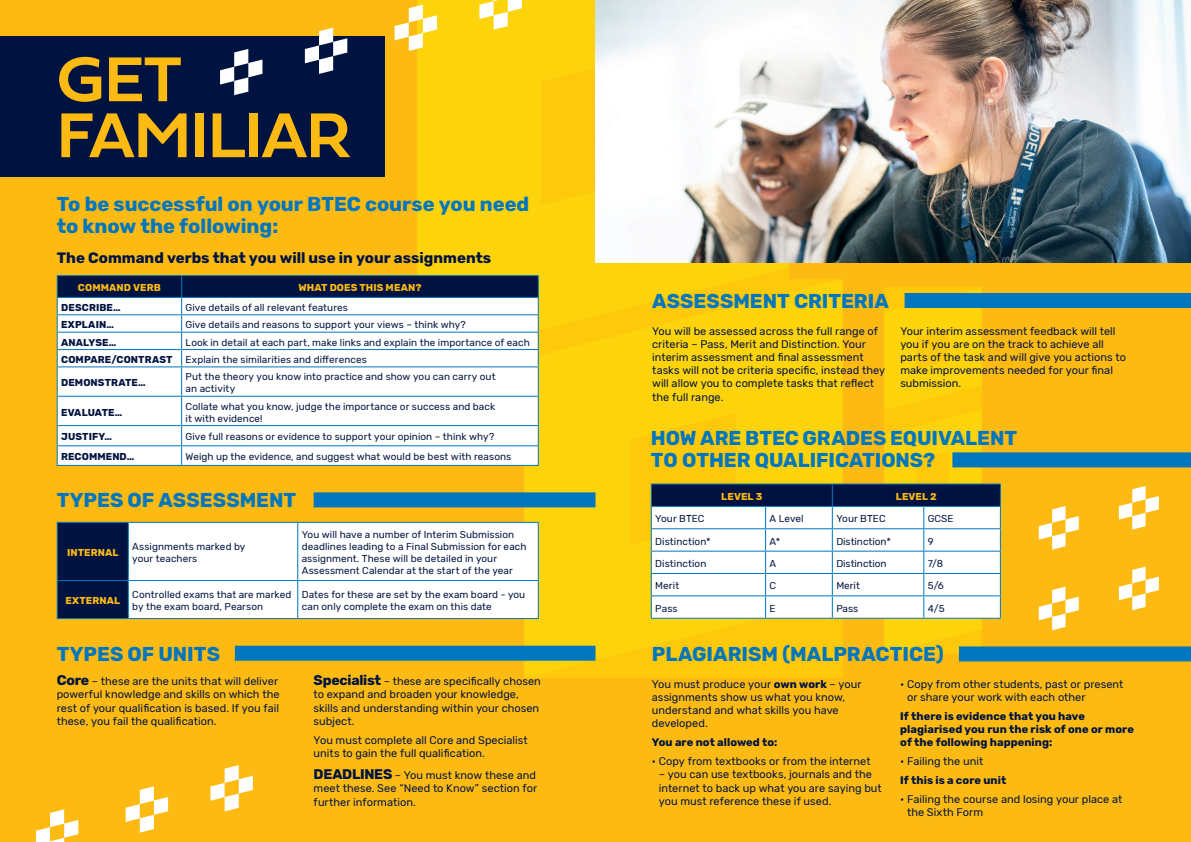
<style>
.page{position:relative;width:1191px;height:842px;background:#fcba13}
.page>*{position:absolute;margin:0;border:0;box-sizing:border-box;transform-origin:0 0}
.t1{font:700 66px/56px "Fieldwork Hum Demi";letter-spacing:-.015em;color:#fcba13}
.t2{font:700 20px/22px "Rubik";color:#0076be}
.t3{font:700 15px "Rubik";color:#001340}
.t4{font:11px/13.2px "Rubik";color:#001340}
.t5{font:700 11px/13.2px "Rubik";letter-spacing:.005em;color:#001340}
.t6{font:10px/12px "Rubik";letter-spacing:.005em;color:#001340}
.t7{font:700 10px "Rubik";letter-spacing:.01em;color:#001340}
.t8{font:700 10px "Rubik";letter-spacing:.01em;color:#fcba13}
.s1{font-weight:700;font-size:14px}
.s2{font-weight:700}
</style>
<div class="page">
<svg style="left:417px;top:0;width:372px;height:279px;background:#fcd10b"></svg>
<svg style="left:524px;top:279px;width:318px;height:399px;fill:#fdd30b"></svg>
<div style="left:0;top:36px;width:385px;height:141px;background:#001340"></div>
<div style="left:235px;top:646px;width:360px;height:15px;background:#0076be"></div>
<div style="left:314px;top:492px;width:281px;height:15px;background:#0076be"></div>
<div style="left:904px;top:293px;width:287px;height:15px;background:#0076be"></div>
<div style="left:952px;top:452px;width:239px;height:15px;background:#0076be"></div>
<div style="left:959px;top:646px;width:232px;height:15px;background:#0076be"></div>
<hr style="left:57px;top:275px;width:125px;height:1px;background:#0076be">
<hr style="left:182px;top:275px;width:357px;height:1px;background:#0076be">
<svg style="left:57px;top:276px;width:482px;height:189px;background:#d6dee6"></svg>
<hr style="left:57px;top:465px;width:125px;height:1px;background:#0076be">
<hr style="left:182px;top:465px;width:357px;height:1px;background:#0076be">
<svg style="left:58px;top:523px;width:480px;height:95px;background:#d9dce2"></svg>
<hr style="left:57px;top:522px;width:71px;height:1px;background:#0076be">
<hr style="left:57px;top:523px;width:1px;height:57px;background:#0076be">
<hr style="left:128px;top:522px;width:170px;height:1px;background:#0076be">
<hr style="left:128px;top:523px;width:1px;height:57px;background:#0076be">
<hr style="left:298px;top:522px;width:241px;height:1px;background:#0076be">
<hr style="left:297px;top:523px;width:1px;height:57px;background:#0076be">
<hr style="left:538px;top:523px;width:1px;height:57px;background:#0076be">
<hr style="left:57px;top:580px;width:71px;height:1px;background:#0076be">
<hr style="left:57px;top:581px;width:1px;height:37px;background:#0076be">
<hr style="left:128px;top:580px;width:170px;height:1px;background:#0076be">
<hr style="left:128px;top:581px;width:1px;height:37px;background:#0076be">
<hr style="left:298px;top:580px;width:241px;height:1px;background:#0076be">
<hr style="left:297px;top:581px;width:1px;height:37px;background:#0076be">
<hr style="left:538px;top:581px;width:1px;height:37px;background:#0076be">
<hr style="left:57px;top:618px;width:71px;height:1px;background:#0076be">
<hr style="left:128px;top:618px;width:170px;height:1px;background:#0076be">
<hr style="left:298px;top:618px;width:241px;height:1px;background:#0076be">
<svg style="left:651px;top:288px;width:349px;height:365px"></svg>
<hr style="left:651px;top:618px;width:114px;height:1px;background:#0076be">
<hr style="left:765px;top:618px;width:67px;height:1px;background:#0076be">
<hr style="left:832px;top:618px;width:91px;height:1px;background:#0076be">
<hr style="left:923px;top:618px;width:77px;height:1px;background:#0076be">
<svg style="left:126px;top:786px;width:42px;height:47px"></svg>
<svg style="left:210px;top:765px;width:43px;height:46px"></svg>
<svg style="left:36px;top:809px;width:42px;height:33px"></svg>
<svg style="left:394px;top:5px;width:43px;height:46px"></svg>
<svg style="left:479px;top:0;width:43px;height:30px"></svg>
<svg style="left:220px;top:49px;width:42px;height:46px"></svg>
<svg style="left:305px;top:28px;width:42px;height:46px"></svg>
<img style="left:595px;top:0;width:596px;height:262px">
<svg style="left:1038px;top:506px;width:40px;height:44px"></svg>
<svg style="left:1118px;top:486px;width:40px;height:44px"></svg>
<svg style="left:1038px;top:587px;width:40px;height:43px"></svg>
<svg style="left:1118px;top:567px;width:40px;height:43px"></svg>
<h1 class="t1" style="left:57px;top:49px;width:296px">GET<br>FAMILIAR</h1>
<h2 class="t2" style="left:57px;top:193px;width:474px">To be successful on your BTEC course you need to know the following:</h2>
<h3 class="t3" style="left:57px;top:249px;width:436px">The Command verbs that you will use in your assignments</h3>
<p class="t8" style="left:78px;top:282px;width:84px">COMMAND VERB</p>
<p class="t8" style="left:298px;top:282px;width:124px">WHAT DOES THIS MEAN?</p>
<p class="t7" style="left:61px;top:301px;width:61px">DESCRIBE…</p>
<p class="t6" style="left:186px;top:302px;width:164px">Give details of all relevant features</p>
<p class="t7" style="left:61px;top:319px;width:54px">EXPLAIN…</p>
<p class="t6" style="left:186px;top:319px;width:282px">Give details and reasons to support your views – think why?</p>
<p class="t7" style="left:61px;top:336px;width:57px">ANALYSE…</p>
<p class="t6" style="left:186px;top:336px;width:346px">Look in detail at each part, make links and explain the importance of each</p>
<p class="t7" style="left:61px;top:354px;width:113px">COMPARE/CONTRAST</p>
<p class="t6" style="left:186px;top:354px;width:183px">Explain the similarities and differences</p>
<p class="t7" style="left:61px;top:377px;width:86px">DEMONSTRATE…</p>
<p class="t6" style="left:186px;top:371px;width:311px">Put the theory you know into practice and show you can carry out an activity</p>
<p class="t7" style="left:61px;top:406px;width:63px">EVALUATE…</p>
<p class="t6" style="left:186px;top:400px;width:311px">Collate what you know, judge the importance or success and back it with evidence!</p>
<p class="t7" style="left:61px;top:431px;width:52px">JUSTIFY…</p>
<p class="t6" style="left:186px;top:431px;width:310px">Give full reasons or evidence to support your opinion – think why?</p>
<p class="t7" style="left:61px;top:451px;width:75px">RECOMMEND…</p>
<p class="t6" style="left:186px;top:451px;width:327px">Weigh up the evidence, and suggest what would be best with reasons</p>
<h2 class="t2" style="left:57px;top:490px;width:241px">TYPES OF ASSESSMENT</h2>
<p class="t8" style="left:67px;top:547px;width:53px">INTERNAL</p>
<p class="t6" style="left:132px;top:541px;width:115px">Assignments marked by your teachers</p>
<p class="t6" style="left:302px;top:529px;width:226px">You will have a number of Interim Submission deadlines leading to a Final Submission for each assignment. These will be detailed in your Assessment Calendar at the start of the year</p>
<p class="t8" style="left:65px;top:595px;width:56px">EXTERNAL</p>
<p class="t6" style="left:132px;top:589px;width:161px">Controlled exams that are marked by the exam board, Pearson</p>
<p class="t6" style="left:302px;top:589px;width:225px">Dates for these are set by the exam board - you can only complete the exam on this date</p>
<h2 class="t2" style="left:57px;top:643px;width:165px">TYPES OF UNITS</h2>
<p class="t4" style="left:57px;top:675px;width:224px"><span class="s1">Core</span> – these are the units that will deliver powerful knowledge and skills on which the rest of your qualification is based. If you fail these, you fail the qualification.</p>
<p class="t4" style="left:314px;top:675px;width:229px"><span class="s1">Specialist</span> – these are specifically chosen to expand and broaden your knowledge, skills and understanding within your chosen subject.</p>
<p class="t4" style="left:314px;top:733px;width:216px">You must complete all Core and Specialist units to gain the full qualification.</p>
<p class="t4" style="left:314px;top:769px;width:225px;text-align:justify"><span class="s1">DEADLINES</span> – You must know these and meet these. See “Need to Know” section for further information.</p>
<h2 class="t2" style="left:652px;top:290px;width:238px">ASSESSMENT CRITERIA</h2>
<p class="t4" style="left:652px;top:324px;width:234px">You will be assessed across the full range of criteria – Pass, Merit and Distinction. Your interim assessment and final assessment tasks will not be criteria specific, instead they will allow you to complete tasks that reflect the full range.</p>
<p class="t4" style="left:900px;top:324px;width:227px">Your interim assessment feedback will tell you if you are on the track to achieve all parts of the task and will give you actions to make improvements needed for your final submission.</p>
<h2 class="t2" style="left:651px;top:428px;width:368px">HOW ARE BTEC GRADES EQUIVALENT<br>TO OTHER QUALIFICATIONS?</h2>
<p class="t8" style="left:721px;top:491px;width:43px">LEVEL 3</p>
<p class="t8" style="left:896px;top:491px;width:42px">LEVEL 2</p>
<p class="t6" style="left:655px;top:513px;width:51px">Your BTEC</p>
<p class="t6" style="left:769px;top:513px;width:35px">A Level</p>
<p class="t6" style="left:836px;top:513px;width:51px">Your BTEC</p>
<p class="t6" style="left:927px;top:513px;width:27px">GCSE</p>
<p class="t6" style="left:655px;top:535px;width:57px">Distinction*</p>
<p class="t6" style="left:769px;top:535px;width:12px">A*</p>
<p class="t6" style="left:836px;top:535px;width:56px">Distinction*</p>
<p class="t6" style="left:927px;top:535px;width:7px">9</p>
<p class="t6" style="left:655px;top:558px;width:53px">Distinction</p>
<p class="t6" style="left:769px;top:558px;width:8px">A</p>
<p class="t6" style="left:836px;top:558px;width:52px">Distinction</p>
<p class="t6" style="left:927px;top:558px;width:17px">7/8</p>
<p class="t6" style="left:655px;top:580px;width:25px">Merit</p>
<p class="t6" style="left:769px;top:580px;width:8px">C</p>
<p class="t6" style="left:836px;top:580px;width:25px">Merit</p>
<p class="t6" style="left:927px;top:580px;width:18px">5/6</p>
<p class="t6" style="left:655px;top:602px;width:24px">Pass</p>
<p class="t6" style="left:769px;top:602px;width:8px">E</p>
<p class="t6" style="left:836px;top:602px;width:23px">Pass</p>
<p class="t6" style="left:927px;top:602px;width:18px">4/5</p>
<h2 class="t2" style="left:652px;top:643px;width:294px">PLAGIARISM (MALPRACTICE)</h2>
<p class="t4" style="left:652px;top:678px;width:211px">You must produce your <span class="s2">own work</span> – your assignments show us what you know, understand and what skills you have developed.</p>
<p class="t5" style="left:652px;top:736px;width:127px">You are not allowed to:</p>
<p class="t4" style="left:652px;top:755px;width:220px">• Copy from textbooks or from the internet</p>
<p class="t4" style="left:659px;top:768px;width:224px">– you can use textbooks, journals and the internet to back up what you are saying but you must reference these if used.</p>
<p class="t4" style="left:907px;top:678px;width:218px;text-indent:-7px">• Copy from other students, past or present or share your work with each other</p>
<p class="t5" style="left:900px;top:710px;width:235px">If there is evidence that you have plagiarised you run the risk of one or more of the following happening:</p>
<p class="t4" style="left:900px;top:755px;width:85px">• Failing the unit</p>
<p class="t5" style="left:900px;top:774px;width:108px">If this is a core unit</p>
<p class="t4" style="left:907px;top:793px;width:217px;text-indent:-7px">• Failing the course and losing your place at the Sixth Form</p>
</div>
